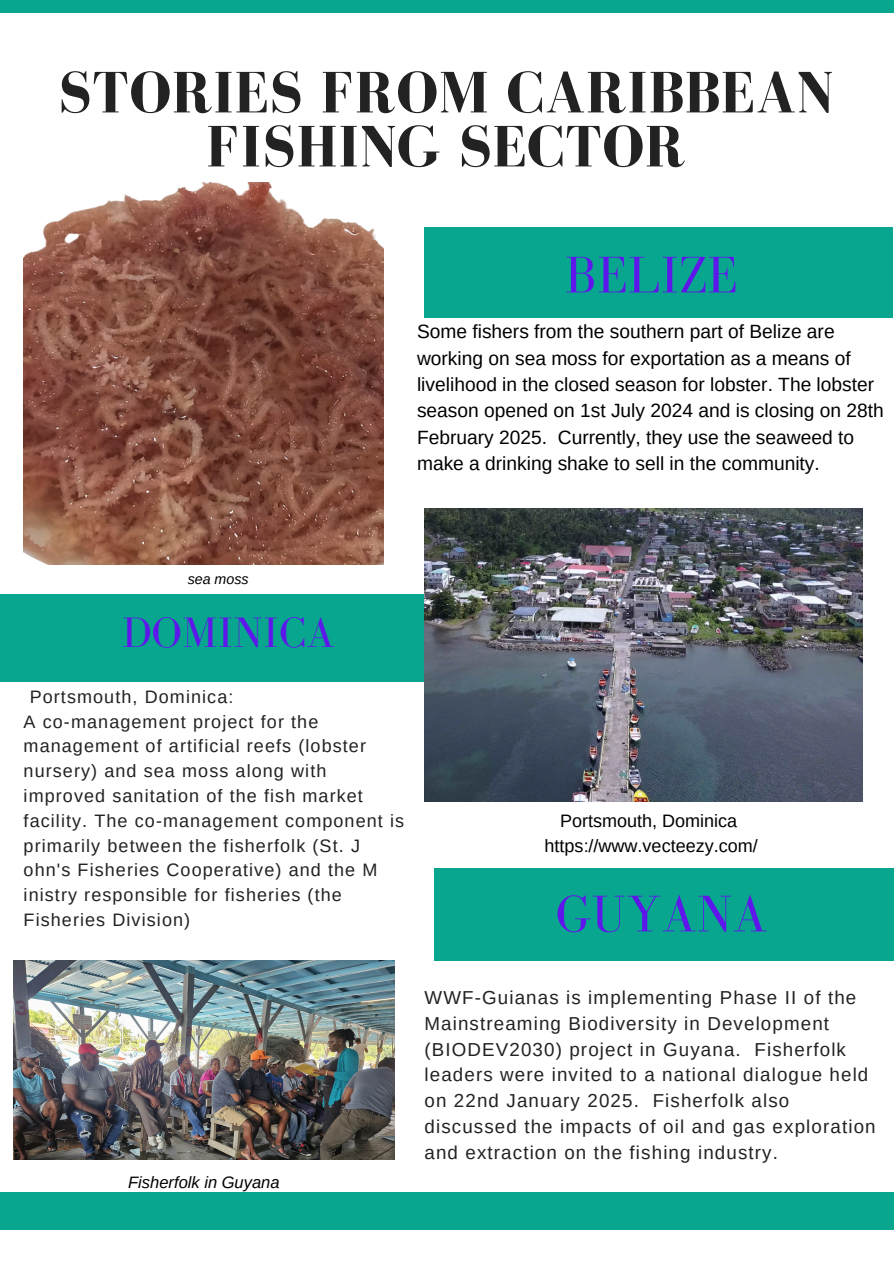
<style>
.page{position:relative;width:894px;height:1264px;background:#fff}
.page>*{position:absolute;margin:0;border:0;box-sizing:border-box;transform-origin:0 0}
.t1{font:700 60px/54px "Bodoni FLF";letter-spacing:.01em;color:#222;text-align:center}
.t2{font:52.95px "Bodoni FLF";letter-spacing:.01em;color:#5e17eb}
.t3{font:43.8px "Bodoni FLF";letter-spacing:.01em;color:#5e17eb}
.t4{font:19.2px/26.4px "Arimo";color:#000}
.t5{font:18.75px/25.8px "Arimo";letter-spacing:.06em;color:#222}
.t6{font:18px/24.8px "Arimo";letter-spacing:.06em;color:#222}
.t7{font:18px/24.8px "Arimo";color:#000;text-align:center}
.t8{font:italic 16.5px "Arimo";color:#000}
.t9{font:italic 14.25px "Arimo";color:#000}
</style>
<div class="page">
<div style="left:0;top:1192px;width:893px;height:37px;background:#08a68e"></div>
<div style="left:0;top:0;width:893px;height:13px;background:#08a68e"></div>
<div style="left:424px;top:227px;width:468px;height:90px;background:#08a68e"></div>
<div style="left:0;top:594px;width:443px;height:87px;background:#08a68e"></div>
<div style="left:433px;top:868px;width:460px;height:92px;background:#08a68e"></div>
<img style="left:24px;top:183px;width:360px;height:381px">
<img style="left:14px;top:960px;width:380px;height:199px">
<img style="left:424px;top:508px;width:438px;height:293px">
<p class="t1" style="left:58px;top:65px;width:776px">STORIES FROM CARIBBEAN<br>FISHING SECTOR</p>
<h1 class="t2" style="left:564px;top:246px;width:174px">BELIZE</h1>
<h3 class="t4" style="left:417px;top:318px;width:468px">Some fishers from the southern part of Belize are working on sea moss for exportation as a means of livelihood in the closed season for lobster. The lobster season opened on 1st July 2024 and is closing on 28th February 2025. Currently, they use the seaweed to make a drinking shake to sell in the community.</h3>
<p class="t9" style="left:188px;top:570px;width:62px">sea moss</p>
<p class="t3" style="left:122px;top:609px;width:214px">DOMINICA</p>
<h2 class="t6" style="left:24px;top:684px;width:382px;text-indent:6px">Portsmouth, Dominica:<br>A co-management project for the management of artificial reefs (lobster nursery) and sea moss along with improved sanitation of the fish market facility. The co-management component is primarily between the fisherfolk (St. J ohn's Fisheries Cooperative) and the M inistry responsible for fisheries (the Fisheries Division)</h2>
<p class="t7" style="left:544px;top:808px;width:214px">Portsmouth, Dominica https://www.vecteezy.com/</p>
<p class="t2" style="left:555px;top:885px;width:213px">GUYANA</p>
<p class="t8" style="left:128px;top:1173px;width:153px">Fisherfolk in Guyana</p>
<h4 class="t5" style="left:424px;top:984px;width:452px">WWF-Guianas is implementing Phase II of the Mainstreaming Biodiversity in Development (BIODEV2030) project in Guyana. Fisherfolk leaders were invited to a national dialogue held on 22nd January 2025. Fisherfolk also discussed the impacts of oil and gas exploration and extraction on the fishing industry.</h4>
</div>
